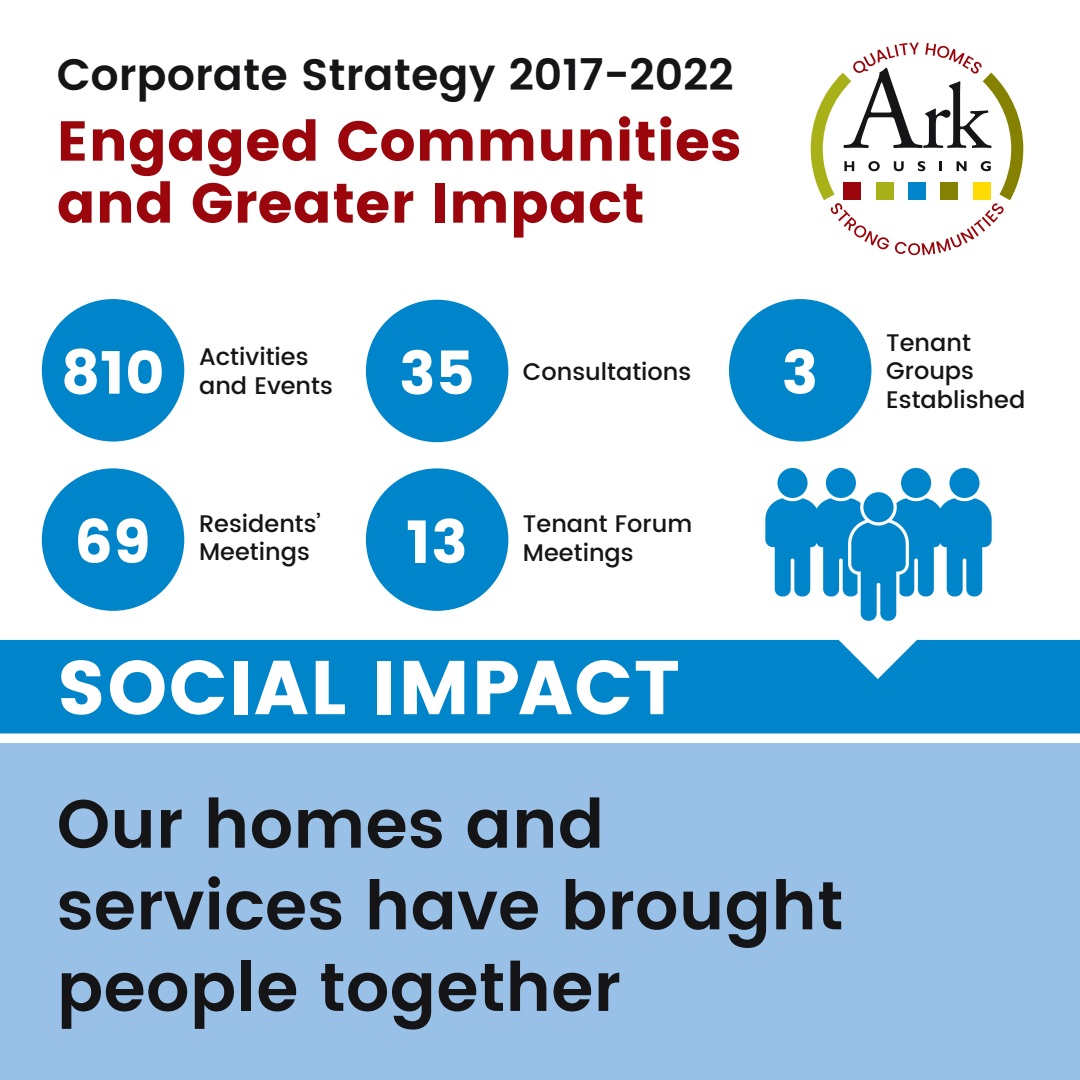
<style>
.page{position:relative;width:1080px;height:1080px;background:#fff}
.page>*{position:absolute;margin:0;border:0;box-sizing:border-box;transform-origin:0 0}
.t1{font:76px "Poppins";letter-spacing:.02em;color:#fff}
.t2{font:600 68px/81.6px "Poppins";color:#151416}
.t3{font:60px "Poppins";color:#fff}
.t4{font:56px/62px "Poppins";color:#9a060b}
.t5{font:600 44px "Poppins";color:#151416}
.t6{font:500 24px/28.8px "Poppins";color:#151416}
</style>
<div class="page">
<svg style="left:811px;top:43px;width:212px;height:212px"></svg>
<div style="left:876px;top:182px;width:17px;height:18px;background:#a9b118"></div>
<div style="left:908px;top:182px;width:18px;height:18px;background:#0085ca"></div>
<div style="left:940px;top:182px;width:18px;height:18px;background:#858101"></div>
<div style="left:973px;top:182px;width:17px;height:18px;background:#ffdc01"></div>
<div style="left:844px;top:182px;width:17px;height:18px;background:#9a060b"></div>
<div style="left:0;top:743px;width:1080px;height:337px;background:#99c0e6"></div>
<div style="left:0;top:640px;width:1080px;height:93px;background:#0085ca"></div>
<div style="left:42px;top:299px;width:142px;height:143px;background:#0085ca;border-radius:50%"></div>
<div style="left:366px;top:300px;width:142px;height:142px;background:#0085ca;border-radius:50%"></div>
<div style="left:729px;top:299px;width:142px;height:143px;background:#0085ca;border-radius:50%"></div>
<div style="left:42px;top:468px;width:142px;height:143px;background:#0085ca;border-radius:50%"></div>
<div style="left:366px;top:468px;width:142px;height:143px;background:#0085ca;border-radius:50%"></div>
<svg style="left:765px;top:468px;width:227px;height:153px"></svg>
<p class="t5" style="left:57px;top:42px;width:679px">Corporate Strategy 2017-2022</p>
<p class="t4" style="left:57px;top:110px;width:686px">Engaged Communities and Greater Impact</p>
<p class="t6" style="left:199px;top:343px;width:135px">Activities and Events</p>
<p class="t3" style="left:61px;top:338px;width:105px">810</p>
<p class="t3" style="left:399px;top:339px;width:77px">35</p>
<p class="t3" style="left:782px;top:338px;width:38px">3</p>
<p class="t6" style="left:523px;top:358px;width:170px">Consultations</p>
<p class="t6" style="left:199px;top:509px;width:123px">Residents’<br>Meetings</p>
<p class="t6" style="left:523px;top:510px;width:171px">Tenant Forum<br>Meetings</p>
<p class="t3" style="left:75px;top:507px;width:78px">69</p>
<p class="t3" style="left:406px;top:507px;width:63px">13</p>
<p class="t1" style="left:57px;top:644px;width:625px">SOCIAL IMPACT</p>
<p class="t2" style="left:57px;top:786px;width:788px">Our homes and services have brought people together</p>
<p class="t6" style="left:886px;top:328px;width:141px">Tenant<br>Groups<br>Established</p>
</div>
